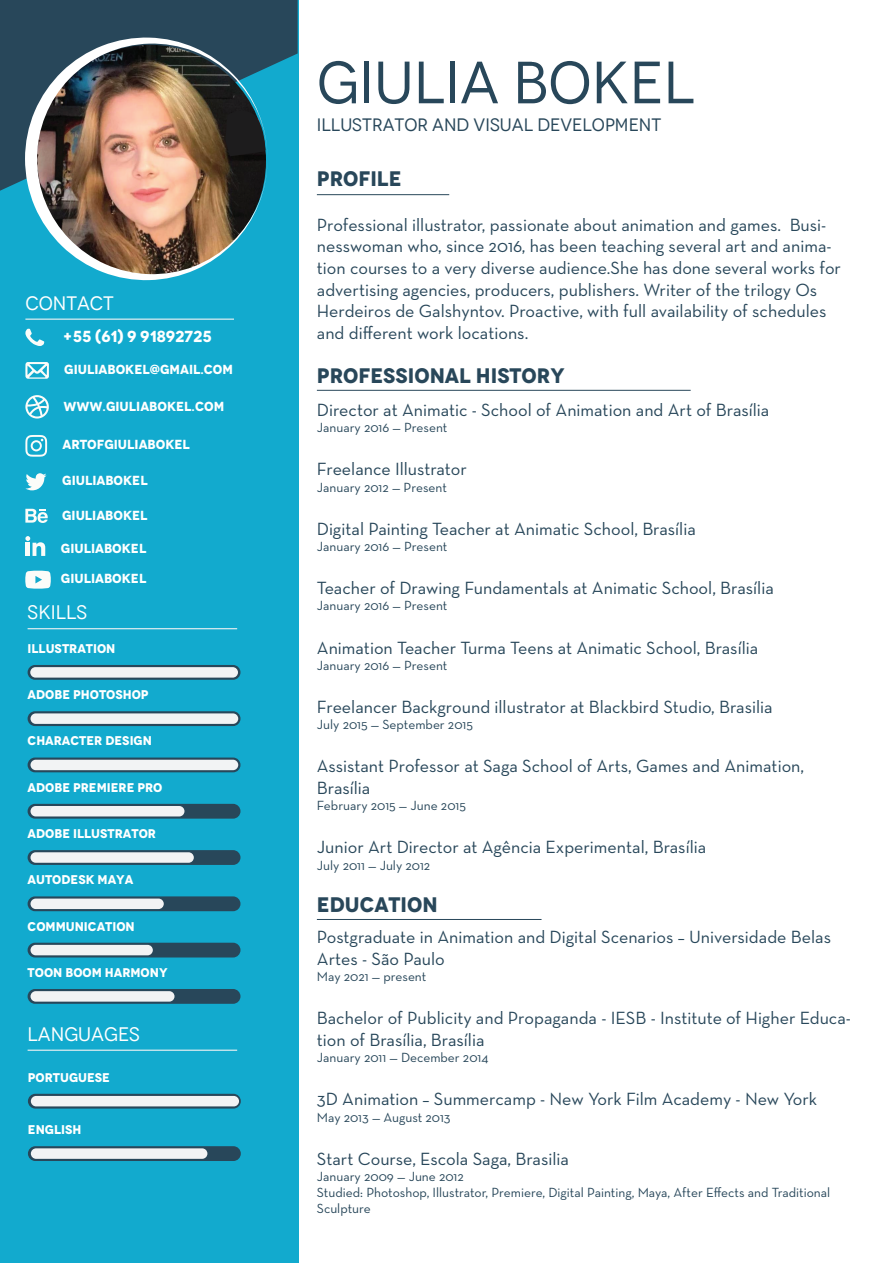
<style>
.page{position:relative;width:893px;height:1263px;background:#fff}
.page>*{position:absolute;margin:0;border:0;box-sizing:border-box;transform-origin:0 0}
.t1{font:59.55px "Novecento";color:#28475a}
.t2{font:700 21px "Novecento";color:#28475a}
.t3{font:19.65px "Novecento";color:#fff}
.t4{font:19.5px "Novecento";color:#fff}
.t5{font:18px/21.6px "Neutra Text";color:#28475a}
.t6{font:18px "Novecento";color:#28475a}
.t7{font:700 15.9px "Novecento";color:#fff}
.t8{font:13.5px/16.2px "Neutra Text";color:#28475a}
.t9{font:700 13.2px "Novecento";color:#fff}
.t10{font:700 12.6px "Novecento";color:#fff}
</style>
<div class="page">
<div style="left:0;top:0;width:298px;height:1263px;background:#12aace"></div>
<svg style="left:0;top:0;width:298px;height:191px;fill:#28475a"></svg>
<img style="left:25px;top:37px;width:243px;height:243px">
<svg style="left:25px;top:329px;width:19px;height:17px"></svg>
<svg style="left:25px;top:395px;width:24px;height:23px"></svg>
<svg style="left:25px;top:435px;width:22px;height:22px"></svg>
<svg style="left:25px;top:473px;width:22px;height:17px"></svg>
<svg style="left:25px;top:509px;width:23px;height:14px"></svg>
<svg style="left:25px;top:362px;width:24px;height:17px"></svg>
<svg style="left:25px;top:536px;width:20px;height:20px"></svg>
<hr style="left:25px;top:319px;width:209px;height:1px;background:#f2f3f4">
<hr style="left:317px;top:390px;width:374px;height:1px;background:#28475a">
<hr style="left:317px;top:194px;width:132px;height:1px;background:#28475a">
<hr style="left:317px;top:919px;width:224px;height:1px;background:#28475a">
<hr style="left:28px;top:628px;width:209px;height:1px;background:#f2f3f4">
<hr style="left:28px;top:1050px;width:209px;height:1px;background:#f2f3f4">
<div style="left:28px;top:665px;width:212px;height:15px;background:#28475a;border-radius:7px"></div>
<div style="left:30px;top:667px;width:208px;height:11px;background:#f2f3f4;border-radius:5px"></div>
<div style="left:28px;top:711px;width:212px;height:15px;background:#28475a;border-radius:7px"></div>
<div style="left:31px;top:713px;width:207px;height:11px;background:#f2f3f4;border-radius:5px"></div>
<svg style="left:28px;top:757px;width:212px;height:15px"></svg>
<div style="left:31px;top:760px;width:207px;height:10px;background:#f2f3f4;border-radius:5px"></div>
<div style="left:28px;top:804px;width:212px;height:15px;background:#28475a;border-radius:7px"></div>
<div style="left:31px;top:806px;width:153px;height:10px;background:#f2f3f4;border-radius:5px"></div>
<div style="left:28px;top:850px;width:212px;height:15px;background:#28475a;border-radius:7px"></div>
<div style="left:31px;top:852px;width:163px;height:11px;background:#f2f3f4;border-radius:5px"></div>
<div style="left:28px;top:896px;width:212px;height:15px;background:#28475a;border-radius:7px"></div>
<div style="left:31px;top:898px;width:133px;height:11px;background:#f2f3f4;border-radius:5px"></div>
<svg style="left:28px;top:943px;width:212px;height:14px;fill:#28475a"></svg>
<div style="left:31px;top:945px;width:122px;height:10px;background:#f2f3f4;border-radius:5px"></div>
<div style="left:28px;top:989px;width:212px;height:15px;background:#28475a;border-radius:7px"></div>
<div style="left:31px;top:991px;width:144px;height:11px;background:#f2f3f4;border-radius:5px"></div>
<svg style="left:28px;top:1094px;width:213px;height:14px"></svg>
<div style="left:31px;top:1096px;width:208px;height:10px;background:#f2f3f4;border-radius:5px"></div>
<div style="left:28px;top:1146px;width:213px;height:15px;background:#28475a;border-radius:7px"></div>
<div style="left:31px;top:1148px;width:176px;height:11px;background:#f2f3f4;border-radius:5px"></div>
<svg style="left:225px;top:106px;width:40px;height:50px"></svg>
<svg style="left:25px;top:571px;width:26px;height:18px"></svg>
<p class="t4" style="left:25px;top:292px;width:90px">CONTACT</p>
<p class="t7" style="left:62px;top:326px;width:151px">+55 (61) 9 91892725</p>
<p class="t9" style="left:64px;top:361px;width:170px">GIULIABOKEL@GMAIL.COM</p>
<p class="t9" style="left:63px;top:398px;width:162px">WWW.GIULIABOKEL.COM</p>
<p class="t9" style="left:62px;top:437px;width:129px">ARTOFGIULIABOKEL</p>
<p class="t9" style="left:62px;top:473px;width:87px">GIULIABOKEL</p>
<p class="t9" style="left:62px;top:507px;width:87px">GIULIABOKEL</p>
<p class="t9" style="left:61px;top:540px;width:87px">GIULIABOKEL</p>
<p class="t9" style="left:61px;top:570px;width:87px">GIULIABOKEL</p>
<p class="t3" style="left:28px;top:601px;width:61px">SKILLS</p>
<p class="t10" style="left:28px;top:641px;width:89px">ILLUSTRATION</p>
<p class="t10" style="left:28px;top:687px;width:123px">ADOBE PHOTOSHOP</p>
<p class="t10" style="left:28px;top:733px;width:126px">CHARACTER DESIGN</p>
<p class="t10" style="left:28px;top:779px;width:136px">ADOBE PREMIERE PRO</p>
<p class="t10" style="left:28px;top:826px;width:130px">ADOBE ILLUSTRATOR</p>
<p class="t10" style="left:28px;top:872px;width:107px">AUTODESK MAYA</p>
<p class="t10" style="left:28px;top:918px;width:109px">COMMUNICATION</p>
<p class="t10" style="left:28px;top:964px;width:142px">TOON BOOM HARMONY</p>
<p class="t3" style="left:28px;top:1022px;width:114px">LANGUAGES</p>
<p class="t10" style="left:28px;top:1069px;width:84px">PORTUGUESE</p>
<p class="t10" style="left:28px;top:1122px;width:55px">ENGLISH</p>
<h1 class="t1" style="left:317px;top:48px;width:379px">GIULIA BOKEL</h1>
<p class="t6" style="left:317px;top:114px;width:346px">ILLUSTRATOR AND VISUAL DEVELOPMENT</p>
<p class="t2" style="left:317px;top:166px;width:86px">PROFILE</p>
<p class="t5" style="left:317px;top:214px;width:526px">Professional illustrator, passionate about animation and games. Busi&shy;nesswoman who, since 2016, has been teaching several art and anima&shy;tion courses to a very diverse audience.She has done several works for advertising agencies, producers, publishers. Writer of the trilogy Os Herdeiros de Galshyntov. Proactive, with full availability of schedules and different work locations.</p>
<p class="t2" style="left:317px;top:363px;width:249px">PROFESSIONAL HISTORY</p>
<p class="t5" style="left:317px;top:399px;width:454px">Director at Animatic - School of Animation and Art of Brasília</p>
<p class="t8" style="left:317px;top:419px;width:132px">January 2016 — Present</p>
<p class="t5" style="left:317px;top:458px;width:152px">Freelance Illustrator</p>
<p class="t8" style="left:317px;top:479px;width:132px">January 2012 — Present</p>
<p class="t5" style="left:317px;top:518px;width:380px">Digital Painting Teacher at Animatic School, Brasília</p>
<p class="t8" style="left:317px;top:538px;width:132px">January 2016 — Present</p>
<p class="t5" style="left:317px;top:577px;width:458px">Teacher of Drawing Fundamentals at Animatic School, Brasília</p>
<p class="t8" style="left:317px;top:597px;width:132px">January 2016 — Present</p>
<p class="t5" style="left:317px;top:636px;width:443px">Animation Teacher Turma Teens at Animatic School, Brasília</p>
<p class="t8" style="left:317px;top:657px;width:132px">January 2016 — Present</p>
<p class="t5" style="left:317px;top:696px;width:457px">Freelancer Background illustrator at Blackbird Studio, Brasilia</p>
<p class="t8" style="left:317px;top:716px;width:158px">July 2015 — September 2015</p>
<p class="t5" style="left:317px;top:755px;width:489px">Assistant Professor at Saga School of Arts, Games and Animation,<br>Brasília</p>
<p class="t8" style="left:317px;top:797px;width:151px">February 2015 — June 2015</p>
<p class="t5" style="left:317px;top:836px;width:391px">Junior Art Director at Agência Experimental, Brasília</p>
<p class="t8" style="left:317px;top:857px;width:115px">July 2011 — July 2012</p>
<p class="t2" style="left:317px;top:892px;width:122px">EDUCATION</p>
<p class="t5" style="left:317px;top:926px;width:516px">Postgraduate in Animation and Digital Scenarios – Universidade Belas<br>Artes - São Paulo</p>
<p class="t8" style="left:317px;top:968px;width:111px">May 2021 — present</p>
<p class="t5" style="left:317px;top:1007px;width:536px">Bachelor of Publicity and Propaganda - IESB - Institute of Higher Educa&shy;tion of Brasília, Brasília</p>
<p class="t8" style="left:317px;top:1049px;width:173px">January 2011 — December 2014</p>
<p class="t5" style="left:317px;top:1088px;width:502px">3D Animation – Summercamp - New York Film Academy - New York</p>
<p class="t8" style="left:317px;top:1109px;width:135px">May 2013 — August 2013</p>
<p class="t5" style="left:317px;top:1147px;width:254px">Start Course, Escola Saga, Brasilia</p>
<p class="t8" style="left:317px;top:1168px;width:515px">January 2009 — June 2012<br>Studied: Photoshop, Illustrator, Premiere, Digital Painting, Maya, After Effects and Traditional<br>Sculpture</p>
</div>
